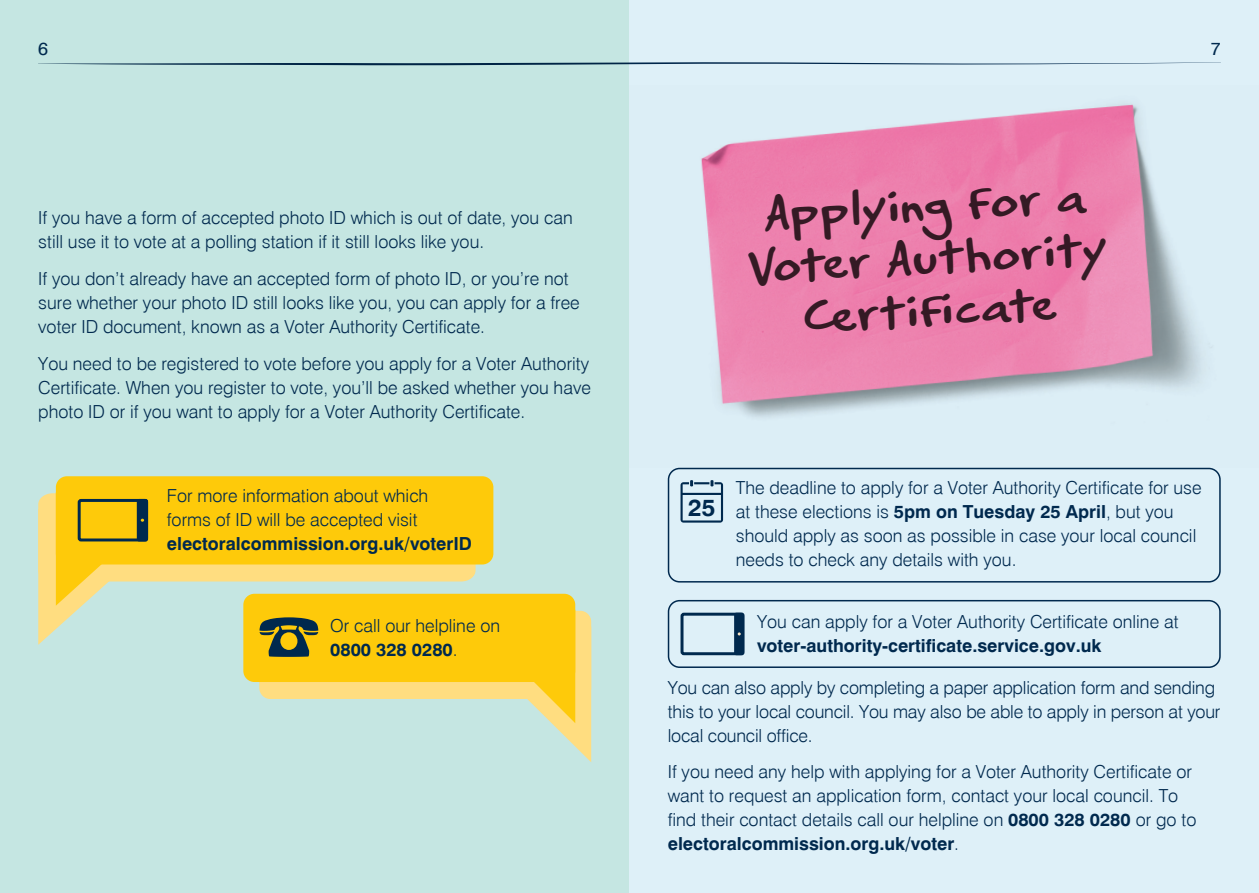
<style>
.page{position:relative;width:1259px;height:893px;background:#fff}
.page>*{position:absolute;margin:0;border:0;box-sizing:border-box;transform-origin:0 0}
.t1{font:43.05px/52.5px "CC Gabriel Bautista Lito";color:#231f20;text-align:center}
.t2{font:700 24px "Swiss 721 BT";color:#00294e}
.t3{font:300 18px/24px "Swiss 721 BT";color:#00294e}
.t4{font:700 18px "Swiss 721 BT";color:#00294e}
.t5{font:18px "Swiss 721 BT";color:#00294e}
.s1{font-weight:700}
</style>
<div class="page">
<div style="left:0;top:0;width:629px;height:893px;background:#c5e6e2"></div>
<div style="left:629px;top:0;width:630px;height:893px;background:#def0f8"></div>
<img style="left:677px;top:103px;width:535px;height:365px">
<svg style="left:38px;top:62px;width:1183px;height:4px"></svg>
<div style="left:259px;top:611px;width:332px;height:88px;background:#ffdd80;border-radius:11px"></div>
<div style="left:243px;top:594px;width:332px;height:88px;background:#feca0a;border-radius:11px"></div>
<svg style="left:527px;top:610px;width:64px;height:152px"></svg>
<div style="left:56px;top:476px;width:437px;height:88px;background:#feca0a;border-radius:11px"></div>
<div style="left:668px;top:468px;width:552px;height:115px;border:2px solid #00294e;border-radius:11px"></div>
<svg style="left:680px;top:480px;width:43px;height:43px"></svg>
<div style="left:668px;top:600px;width:552px;height:68px;border:2px solid #00294e;border-radius:11px"></div>
<div style="left:680px;top:613px;width:64px;height:42px;border:3px solid #00294e;border-radius:2px"></div>
<div style="left:734px;top:613px;width:10px;height:42px;background:#00294e;border-radius:2px"></div>
<svg style="left:38px;top:492px;width:437px;height:165px"></svg>
<p class="t5" style="left:38px;top:38px;width:11px">6</p>
<p class="t5" style="left:1210px;top:38px;width:11px">7</p>
<p class="t3" style="left:38px;top:206px;width:536px">If you have a form of accepted photo ID which is out of date, you can still use it to vote at a polling station if it still looks like you.</p>
<p class="t3" style="left:38px;top:266px;width:543px">If you don’t already have an accepted form of photo ID, or you’re not sure whether your photo ID still looks like you, you can apply for a free voter ID document, known as a Voter Authority Certificate.</p>
<p class="t3" style="left:38px;top:351px;width:554px;text-align:justify">You need to be registered to vote before you apply for a Voter Authority Certificate. When you register to vote, you’ll be asked whether you have photo ID or if you want to apply for a Voter Authority Certificate.</p>
<p class="t3" style="left:167px;top:483px;width:263px">For more information about which forms of ID will be accepted visit</p>
<p class="t4" style="left:167px;top:532px;width:307px">electoralcommission.org.uk/voterID</p>
<p class="t3" style="left:330px;top:614px;width:171px">Or call our helpline on<br><span class="s1">0800 328 0280</span>.</p>
<h1 class="t1" style="left:744px;top:193px;width:361px;rotate:-3deg">Applying for a<br>Voter Authority<br>Certifi cate</h1>
<h2 class="t2" style="left:688px;top:493px;width:29px">25</h2>
<p class="t3" style="left:736px;top:475px;width:467px">The deadline to apply for a Voter Authority Certificate for use at these elections is <span class="s1">5pm on Tuesday 25 April</span>, but you should apply as soon as possible in case your local council needs to check any details with you.</p>
<p class="t3" style="left:757px;top:609px;width:423px">You can apply for a Voter Authority Certificate online at</p>
<p class="t4" style="left:757px;top:634px;width:346px">voter-authority-certificate.service.gov.uk</p>
<p class="t3" style="left:668px;top:675px;width:554px">You can also apply by completing a paper application form and sending this to your local council. You may also be able to apply in person at your local council office.</p>
<p class="t3" style="left:668px;top:760px;width:530px">If you need any help with applying for a Voter Authority Certificate or want to request an application form, contact your local council. To find their contact details call our helpline on <span class="s1">0800 328 0280</span> or go to <span class="s1">electoralcommission.org.uk/voter</span>.</p>
</div>
